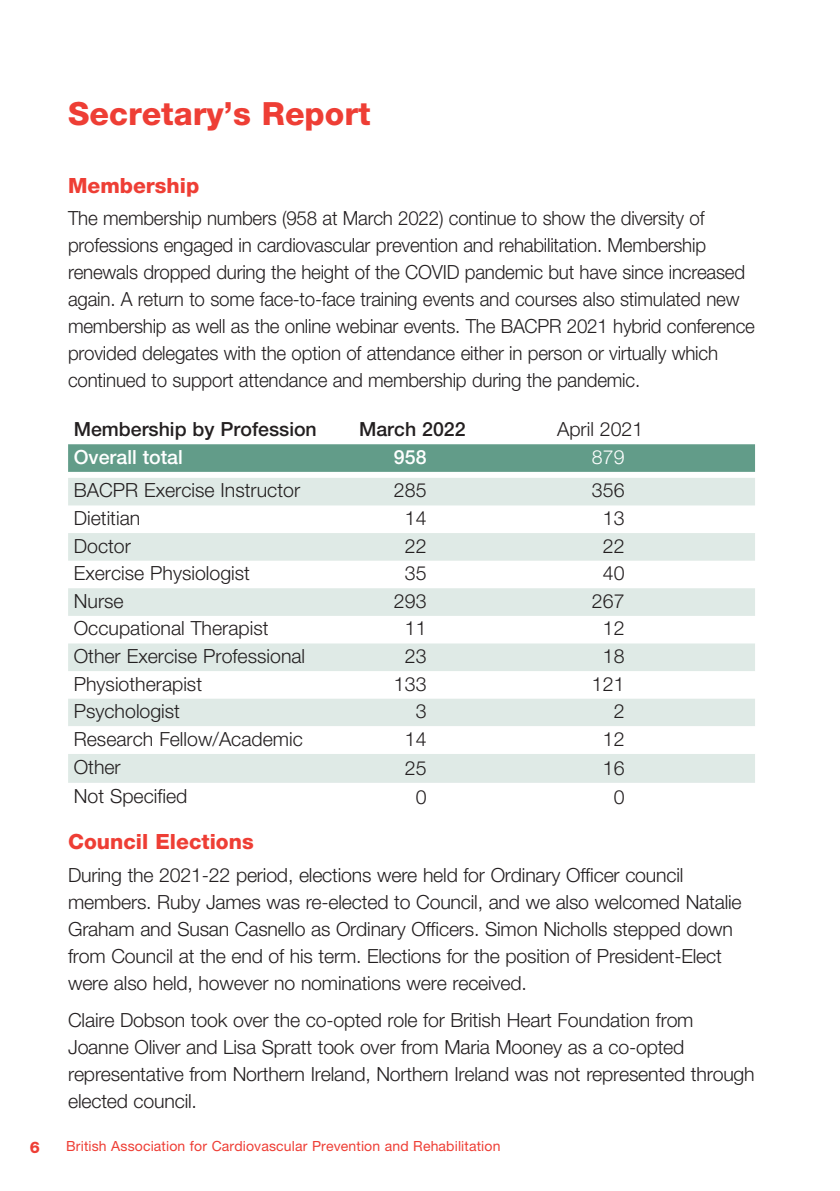
<style>
.page{position:relative;width:840px;height:1191px;background:#fff}
.page>*{position:absolute;margin:0;border:0;box-sizing:border-box;transform-origin:0 0}
.t1{font:800 32px "Helvetica Neue LT Std";color:#ee3e35}
.t2{font:800 21px "Helvetica Neue LT Std";color:#ee3e35}
.t3{font:300 19.6px/27px "Helvetica Neue LT Std";letter-spacing:-.01em;color:#231f20}
.t4{font:300 19.6px/27px "Helvetica Neue LT Std";letter-spacing:-.01em;color:#231f20;scale:.96 1}
.t5{font:500 19.6px "Helvetica Neue LT Std";color:#231f20}
.t6{font:500 19.6px "Helvetica Neue LT Std";color:#fff}
.t7{font:300 19.6px "Helvetica Neue";color:#231f20}
.t8{font:300 19.6px "Helvetica Neue LT Std";color:#fff}
.t9{font:800 16px "Helvetica Neue LT Std";color:#ee3e35}
.t10{font:14px "Helvetica Neue LT Std";letter-spacing:.01em;color:#ee3e35}
</style>
<div class="page">
<svg style="left:68px;top:444px;width:686px;height:28px;background:#649d8a"></svg>
<svg style="left:68px;top:478px;width:686px;height:248px;fill:#dfeae6"></svg>
<div style="left:68px;top:754px;width:686px;height:29px;background:#dfeae6"></div>
<h1 class="t1" style="left:68px;top:94px;width:304px">Secretary’s Report</h1>
<p class="t2" style="left:68px;top:173px;width:133px">Membership</p>
<p class="t4" style="left:68px;top:204px;width:716px">The membership numbers (958 at March 2022) continue to show the diversity of professions engaged in cardiovascular prevention and rehabilitation. Membership renewals dropped during the height of the COVID pandemic but have since increased again. A return to some face-to-face training events and courses also stimulated new membership as well as the online webinar events. The BACPR 2021 hybrid conference provided delegates with the option of attendance either in person or virtually which continued to support attendance and membership during the pandemic.</p>
<p class="t5" style="left:74px;top:417px;width:244px">Membership by Profession</p>
<p class="t5" style="left:359px;top:417px;width:108px">March 2022</p>
<p class="t3" style="left:556px;top:415px;width:88px">April 2021</p>
<p class="t6" style="left:74px;top:445px;width:110px">Overall total</p>
<p class="t6" style="left:394px;top:445px;width:34px">958</p>
<p class="t8" style="left:591px;top:445px;width:34px">879</p>
<p class="t3" style="left:74px;top:476px;width:228px">BACPR Exercise Instructor</p>
<p class="t3" style="left:394px;top:476px;width:34px">285</p>
<p class="t3" style="left:591px;top:476px;width:34px">356</p>
<p class="t3" style="left:74px;top:504px;width:68px">Dietitian</p>
<p class="t3" style="left:404px;top:504px;width:23px">14</p>
<p class="t3" style="left:602px;top:504px;width:23px">13</p>
<p class="t3" style="left:74px;top:532px;width:59px">Doctor</p>
<p class="t3" style="left:404px;top:532px;width:23px">22</p>
<p class="t3" style="left:602px;top:532px;width:23px">22</p>
<p class="t3" style="left:74px;top:559px;width:178px">Exercise Physiologist</p>
<p class="t3" style="left:404px;top:559px;width:23px">35</p>
<p class="t3" style="left:602px;top:559px;width:23px">40</p>
<p class="t3" style="left:74px;top:587px;width:51px">Nurse</p>
<p class="t3" style="left:394px;top:587px;width:34px">293</p>
<p class="t3" style="left:591px;top:587px;width:34px">267</p>
<p class="t3" style="left:74px;top:614px;width:196px">Occupational Therapist</p>
<p class="t3" style="left:404px;top:614px;width:23px">11</p>
<p class="t3" style="left:602px;top:614px;width:23px">12</p>
<p class="t3" style="left:74px;top:642px;width:233px">Other Exercise Professional</p>
<p class="t3" style="left:404px;top:642px;width:23px">23</p>
<p class="t3" style="left:602px;top:642px;width:23px">18</p>
<p class="t3" style="left:74px;top:670px;width:130px">Physiotherapist</p>
<p class="t3" style="left:394px;top:670px;width:34px">133</p>
<p class="t3" style="left:591px;top:670px;width:34px">121</p>
<p class="t3" style="left:74px;top:697px;width:108px">Psychologist</p>
<p class="t3" style="left:415px;top:697px;width:12px">3</p>
<p class="t3" style="left:613px;top:697px;width:12px">2</p>
<p class="t3" style="left:74px;top:725px;width:230px">Research Fellow/Academic</p>
<p class="t3" style="left:404px;top:725px;width:23px">14</p>
<p class="t3" style="left:602px;top:725px;width:23px">12</p>
<p class="t3" style="left:74px;top:752px;width:48px">Other</p>
<p class="t7" style="left:404px;top:756px;width:23px">25</p>
<p class="t7" style="left:602px;top:756px;width:23px">16</p>
<p class="t3" style="left:74px;top:781px;width:115px">Not Specified</p>
<p class="t7" style="left:415px;top:785px;width:12px">0</p>
<p class="t7" style="left:613px;top:785px;width:12px">0</p>
<p class="t2" style="left:68px;top:829px;width:187px">Council Elections</p>
<p class="t3" style="left:68px;top:860px;width:674px">During the 2021-22 period, elections were held for Ordinary Officer council members. Ruby James was re-elected to Council, and we also welcomed Natalie Graham and Susan Casnello as Ordinary Officers. Simon Nicholls stepped down from Council at the end of his term. Elections for the position of President-Elect were also held, however no nominations were received.</p>
<p class="t3" style="left:68px;top:1005px;width:687px">Claire Dobson took over the co-opted role for British Heart Foundation from Joanne Oliver and Lisa Spratt took over from Maria Mooney as a co-opted representative from Northern Ireland, Northern Ireland was not represented through elected council.</p>
<p class="t9" style="left:30px;top:1137px;width:12px">6</p>
<p class="t10" style="left:66px;top:1137px;width:435px">British Association for Cardiovascular Prevention and Rehabilitation</p>
</div>
